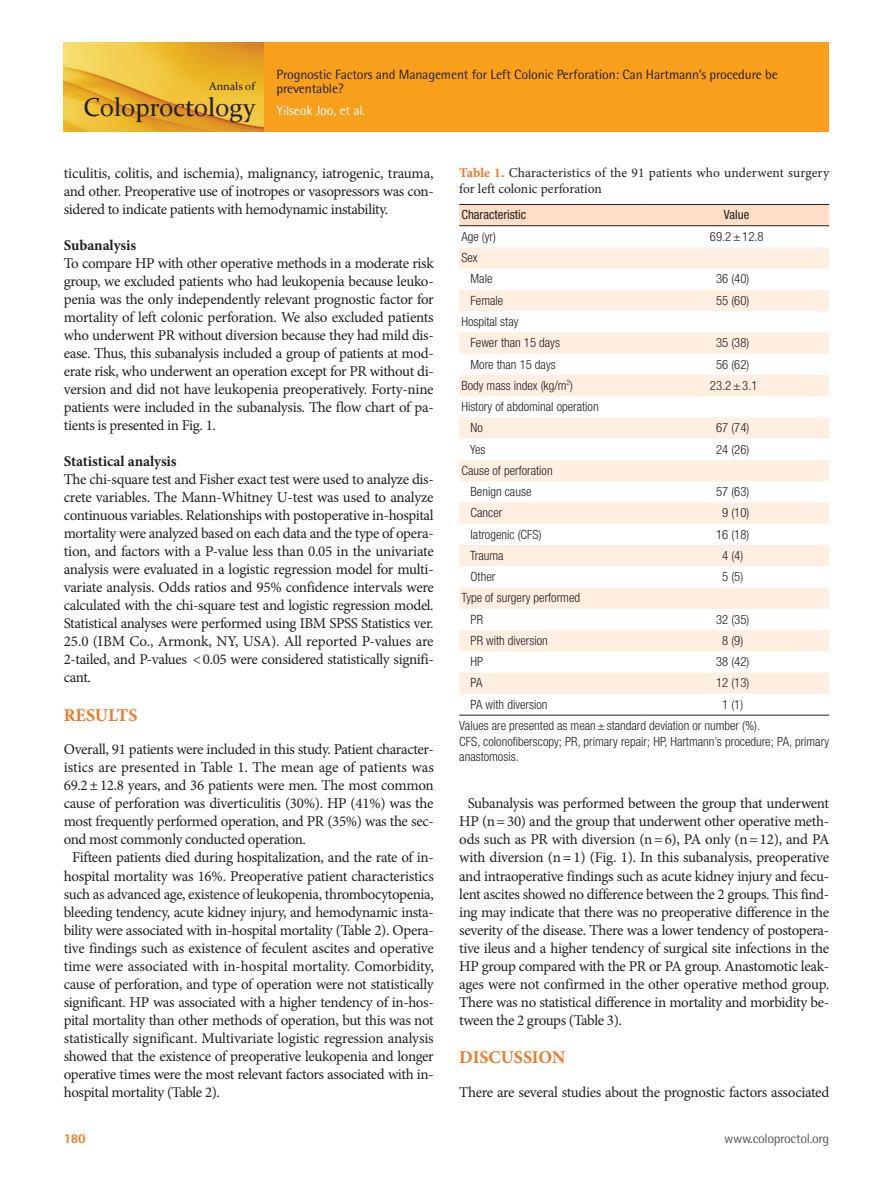
<style>
.page{position:relative;width:893px;height:1191px;background:#fff}
.page>*{position:absolute;margin:0;border:0;box-sizing:border-box;transform-origin:0 0}
.t1{font:25.95px "Constantia";color:#231f20}
.본문제목_대{font:700 18px "Minion Pro";color:#f47721}
.본문{font:15px/18px "Minion Pro";letter-spacing:-.025em;color:#231f20;text-align:justify}
.본문_앞단락0{font:15px/18px "Minion Pro";letter-spacing:-.025em;color:#231f20;text-align:justify}
.본문제목_중{font:700 15px "Minion Pro";letter-spacing:-.005em;color:#231f20}
.t2{font:13.5px/13.5px "Rotis Semi Sans Std";letter-spacing:-.01em;color:#231f20}
.표그림설명{font:13.5px/16.2px "Minion Pro";letter-spacing:.005em;color:#231f20}
.t3{font:13.5px "Rotis Semi Sans Std";letter-spacing:-.025em;color:#57585a}
.t4{font:13.5px "Rotis Semi Sans Std";letter-spacing:-.01em;color:#fff}
.t5{font:800 13.5px "Rotis Semi Sans Std";color:#f47721}
.표본문{font:300 condensed 12.75px/15.3px "Helvetica Neue LT Std";color:#231f20}
.표머리글{font:condensed 12.75px "Helvetica Neue LT Std";color:#231f20}
.t6{font:11.25px "Constantia";color:#231f20}
.s1{font-weight:700;color:#f47721}
</style>
<div class="page">
<div style="left:264px;top:43px;width:565px;height:89px;background:#f89f1c"></div>
<img style="left:64px;top:43px;width:200px;height:89px">
<div style="left:459px;top:205px;width:370px;height:20px;background:#fddfc7"></div>
<svg style="left:459px;top:247px;width:370px;height:447px;fill:#fef0e3"></svg>
<hr style="left:459px;top:204px;width:185px;height:1px;background:#231f20">
<hr style="left:644px;top:204px;width:185px;height:1px;background:#231f20">
<hr style="left:459px;top:225px;width:185px;height:1px;background:#231f20">
<hr style="left:644px;top:225px;width:185px;height:1px;background:#231f20">
<hr style="left:459px;top:715px;width:185px;height:1px;background:#231f20">
<hr style="left:644px;top:715px;width:185px;height:1px;background:#231f20">
<p class="t6" style="left:209px;top:79px;width:47px">Annals of</p>
<p class="t1" style="left:83px;top:90px;width:174px">Coloproctology</p>
<p class="t2" style="left:276px;top:68px;width:503px">Prognostic Factors and Management for Left Colonic Perforation: Can Hartmann’s procedure be preventable?</p>
<p class="t4" style="left:276px;top:102px;width:90px">Yilseok Joo, et al.</p>
<p class="본문" style="left:64px;top:164px;width:371px">ticulitis, colitis, and ischemia), malignancy, iatrogenic, trauma, and other. Preoperative use of inotropes or vasopressors was con&shy;sidered to indicate patients with hemodynamic instability.</p>
<p class="본문제목_중" style="left:64px;top:235px;width:74px">Subanalysis</p>
<p class="본문_앞단락0" style="left:64px;top:254px;width:372px">To compare HP with other operative methods in a moderate risk group, we excluded patients who had leukopenia because leuko&shy;penia was the only independently relevant prognostic factor for mortality of left colonic perforation. We also excluded patients who underwent PR without diversion because they had mild dis&shy;ease. Thus, this subanalysis included a group of patients at mod&shy;erate risk, who underwent an operation except for PR without di&shy;version and did not have leukopenia preoperatively. Forty-nine patients were included in the subanalysis. The flow chart of pa&shy;tients is presented in Fig. 1.</p>
<p class="본문제목_중" style="left:64px;top:451px;width:114px">Statistical analysis</p>
<p class="본문_앞단락0" style="left:64px;top:470px;width:372px">The chi-square test and Fisher exact test were used to analyze dis&shy;crete variables. The Mann-Whitney U-test was used to analyze continuous variables. Relationships with postoperative in-hospital mortality were analyzed based on each data and the type of opera&shy;tion, and factors with a P-value less than 0.05 in the univariate analysis were evaluated in a logistic regression model for multi&shy;variate analysis. Odds ratios and 95% confidence intervals were calculated with the chi-square test and logistic regression model.<br>Statistical analyses were performed using IBM SPSS Statistics ver.<br>25.0 (IBM Co., Armonk, NY, USA). All reported P-values are 2-tailed, and P-values &lt; 0.05 were considered statistically signifi&shy;cant.</p>
<p class="본문제목_대" style="left:64px;top:702px;width:75px">RESULTS</p>
<p class="본문_앞단락0" style="left:64px;top:740px;width:372px">Overall, 91 patients were included in this study. Patient character&shy;istics are presented in Table 1. The mean age of patients was 69.2± 12.8 years, and 36 patients were men. The most common cause of perforation was diverticulitis (30%). HP (41%) was the most frequently performed operation, and PR (35%) was the sec&shy;ond most commonly conducted operation.</p>
<p class="본문" style="left:64px;top:848px;width:372px;text-indent:9px">Fifteen patients died during hospitalization, and the rate of in&shy;hospital mortality was 16%. Preoperative patient characteristics such as advanced age, existence of leukopenia, thrombocytopenia, bleeding tendency, acute kidney injury, and hemodynamic insta&shy;bility were associated with in-hospital mortality (Table 2). Opera&shy;tive findings such as existence of feculent ascites and operative time were associated with in-hospital mortality. Comorbidity, cause of perforation, and type of operation were not statistically significant. HP was associated with a higher tendency of in-hos&shy;pital mortality than other methods of operation, but this was not statistically significant. Multivariate logistic regression analysis showed that the existence of preoperative leukopenia and longer operative times were the most relevant factors associated with in&shy;hospital mortality (Table 2).</p>
<p class="t5" style="left:64px;top:1129px;width:23px">180</p>
<p class="표그림설명" style="left:459px;top:165px;width:371px"><span class="s1">Table 1.</span> Characteristics of the 91 patients who underwent surgery for left colonic perforation</p>
<p class="표머리글" style="left:461px;top:207px;width:66px">Characteristic</p>
<p class="표머리글" style="left:724px;top:207px;width:27px">Value</p>
<p class="표본문" style="left:461px;top:229px;width:36px">Age (yr)</p>
<p class="표본문" style="left:710px;top:229px;width:55px">69.2 ± 12.8</p>
<p class="표본문" style="left:461px;top:250px;width:18px">Sex</p>
<p class="표본문" style="left:471px;top:271px;width:23px">Male</p>
<p class="표본문" style="left:716px;top:271px;width:35px">36 (40)</p>
<p class="표본문" style="left:471px;top:292px;width:34px">Female</p>
<p class="표본문" style="left:716px;top:292px;width:35px">55 (60)</p>
<p class="표본문" style="left:461px;top:314px;width:59px">Hospital stay</p>
<p class="표본문" style="left:471px;top:335px;width:91px">Fewer than 15 days</p>
<p class="표본문" style="left:716px;top:335px;width:35px">35 (38)</p>
<p class="표본문" style="left:471px;top:356px;width:87px">More than 15 days</p>
<p class="표본문" style="left:716px;top:356px;width:35px">56 (62)</p>
<p class="표본문" style="left:461px;top:377px;width:113px">Body mass index (kg/m<sup>2</sup>)</p>
<p class="표본문" style="left:710px;top:377px;width:49px">23.2 ± 3.1</p>
<p class="표본문" style="left:461px;top:399px;width:139px">History of abdominal operation</p>
<p class="표본문" style="left:471px;top:420px;width:14px">No</p>
<p class="표본문" style="left:716px;top:420px;width:35px">67 (74)</p>
<p class="표본문" style="left:470px;top:441px;width:17px">Yes</p>
<p class="표본문" style="left:716px;top:441px;width:35px">24 (26)</p>
<p class="표본문" style="left:461px;top:462px;width:93px">Cause of perforation</p>
<p class="표본문" style="left:471px;top:484px;width:62px">Benign cause</p>
<p class="표본문" style="left:716px;top:484px;width:35px">57 (63)</p>
<p class="표본문" style="left:471px;top:505px;width:33px">Cancer</p>
<p class="표본문" style="left:722px;top:505px;width:29px">9 (10)</p>
<p class="표본문" style="left:471px;top:526px;width:73px">Iatrogenic (CFS)</p>
<p class="표본문" style="left:716px;top:526px;width:35px">16 (18)</p>
<p class="표본문" style="left:470px;top:547px;width:35px">Trauma</p>
<p class="표본문" style="left:722px;top:547px;width:22px">4 (4)</p>
<p class="표본문" style="left:471px;top:569px;width:26px">Other</p>
<p class="표본문" style="left:722px;top:569px;width:22px">5 (5)</p>
<p class="표본문" style="left:461px;top:590px;width:120px">Type of surgery performed</p>
<p class="표본문" style="left:471px;top:611px;width:14px">PR</p>
<p class="표본문" style="left:716px;top:611px;width:35px">32 (35)</p>
<p class="표본문" style="left:471px;top:632px;width:79px">PR with diversion</p>
<p class="표본문" style="left:722px;top:632px;width:22px">8 (9)</p>
<p class="표본문" style="left:471px;top:654px;width:14px">HP</p>
<p class="표본문" style="left:716px;top:654px;width:35px">38 (42)</p>
<p class="표본문" style="left:471px;top:675px;width:14px">PA</p>
<p class="표본문" style="left:716px;top:675px;width:35px">12 (13)</p>
<p class="표본문" style="left:471px;top:696px;width:78px">PA with diversion</p>
<p class="표본문" style="left:722px;top:696px;width:22px">1 (1)</p>
<p class="표본문" style="left:459px;top:718px;width:302px">Values are presented as mean ± standard deviation or number (%).</p>
<p class="표본문" style="left:459px;top:733px;width:371px">CFS, colonofiberscopy; PR, primary repair; HP, Hartmann’s procedure; PA, primary anastomosis.</p>
<p class="본문" style="left:459px;top:794px;width:372px;text-indent:9px">Subanalysis was performed between the group that underwent HP (n= 30) and the group that underwent other operative meth&shy;ods such as PR with diversion (n= 6), PA only (n= 12), and PA with diversion (n= 1) (Fig. 1). In this subanalysis, preoperative and intraoperative findings such as acute kidney injury and fecu&shy;lent ascites showed no difference between the 2 groups. This find&shy;ing may indicate that there was no preoperative difference in the severity of the disease. There was a lower tendency of postopera&shy;tive ileus and a higher tendency of surgical site infections in the HP group compared with the PR or PA group. Anastomotic leak&shy;ages were not confirmed in the other operative method group.<br>There was no statistical difference in mortality and morbidity be&shy;tween the 2 groups (Table 3).</p>
<p class="본문제목_대" style="left:459px;top:1044px;width:108px">DISCUSSION</p>
<p class="본문_앞단락0" style="left:459px;top:1082px;width:371px">There are several studies about the prognostic factors associated</p>
<p class="t3" style="left:724px;top:1130px;width:106px">www.coloproctol.org</p>
</div>
